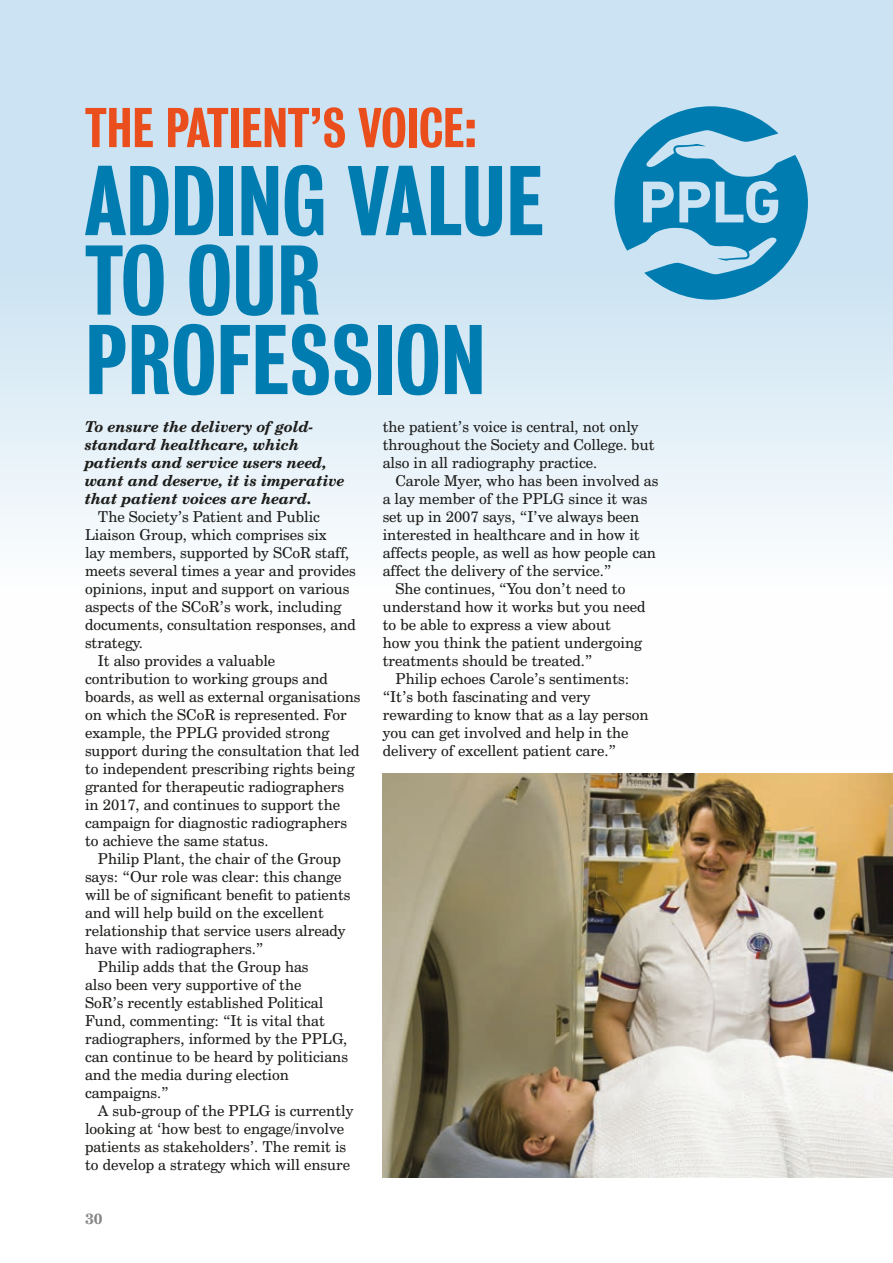
<style>
.page{position:relative;width:893px;height:1263px;background:#fff}
.page>*{position:absolute;margin:0;border:0;box-sizing:border-box;transform-origin:0 0}
.t1{font:90px/79.5px "Bureau Grotesque Three Five";color:#007cb0}
.t2{font:51px "Bureau Grotesque Three Five";color:#e94e1c}
.t3{font:15px/18px "Century Schoolbook BT";color:#1d1d1b}
.t4{font:italic 700 15px/18px "Century Schoolbook BT";color:#1d1d1b}
.t5{font:700 15px "Century Schoolbook BT";color:#878787}
</style>
<div class="page">
<div style="left:0;top:0;width:893px;height:759px;background:linear-gradient(to bottom,#bedcef,#fff)"></div>
<svg style="left:614px;top:106px;width:194px;height:194px;background:#63aed0"></svg>
<img style="left:383px;top:774px;width:510px;height:404px">
<h2 class="t2" style="left:85px;top:98px;width:393px">THE PATIENT’S VOICE:</h2>
<h1 class="t1" style="left:85px;top:161px;width:460px">ADDING VALUE<br>TO OUR<br>PROFESSION</h1>
<p class="t3" style="left:383px;top:417px;width:273px">the patient’s voice is central, not only throughout the Society and College. but also in all radiography practice.</p>
<p class="t3" style="left:395px;top:471px;width:264px">Carole Myer, who has been involved as</p>
<p class="t3" style="left:383px;top:489px;width:266px">a lay member of the PPLG since it was</p>
<p class="t3" style="left:383px;top:507px;width:258px">set up in 2007 says, “I’ve always been</p>
<p class="t3" style="left:383px;top:525px;width:259px">interested in healthcare and in how it</p>
<p class="t3" style="left:383px;top:543px;width:275px">affects people, as well as how people can</p>
<p class="t3" style="left:383px;top:561px;width:230px">affect the delivery of the service.”</p>
<p class="t3" style="left:395px;top:579px;width:232px">She continues, “You don’t need to</p>
<p class="t3" style="left:383px;top:597px;width:264px">understand how it works but you need</p>
<p class="t3" style="left:383px;top:615px;width:230px">to be able to express a view about</p>
<p class="t3" style="left:383px;top:633px;width:261px">how you think the patient undergoing</p>
<p class="t3" style="left:383px;top:651px;width:211px">treatments should be treated.”</p>
<p class="t3" style="left:395px;top:669px;width:235px">Philip echoes Carole’s sentiments:</p>
<p class="t3" style="left:383px;top:687px;width:210px">“It’s both fascinating and very</p>
<p class="t3" style="left:383px;top:705px;width:267px">rewarding to know that as a lay person</p>
<p class="t3" style="left:383px;top:723px;width:247px">you can get involved and help in the</p>
<p class="t3" style="left:383px;top:741px;width:235px">delivery of excellent patient care.”</p>
<p class="t4" style="left:85px;top:417px;width:261px">To ensure the delivery of gold&shy;standard healthcare, which patients and service users need, want and deserve, it is imperative that patient voices are heard.</p>
<p class="t3" style="left:98px;top:507px;width:224px">The Society’s Patient and Public</p>
<p class="t3" style="left:85px;top:525px;width:243px">Liaison Group, which comprises six</p>
<p class="t3" style="left:85px;top:543px;width:266px">lay members, supported by SCoR staff,</p>
<p class="t3" style="left:85px;top:561px;width:272px">meets several times a year and provides</p>
<p class="t3" style="left:85px;top:579px;width:266px">opinions, input and support on various</p>
<p class="t3" style="left:85px;top:597px;width:258px">aspects of the SCoR’s work, including</p>
<p class="t3" style="left:85px;top:615px;width:272px">documents, consultation responses, and</p>
<p class="t3" style="left:85px;top:633px;width:59px">strategy.</p>
<p class="t3" style="left:98px;top:651px;width:179px">It also provides a valuable</p>
<p class="t3" style="left:85px;top:669px;width:244px">contribution to working groups and</p>
<p class="t3" style="left:85px;top:687px;width:277px">boards, as well as external organisations</p>
<p class="t3" style="left:85px;top:705px;width:263px">on which the SCoR is represented. For</p>
<p class="t3" style="left:85px;top:723px;width:246px">example, the PPLG provided strong</p>
<p class="t3" style="left:85px;top:741px;width:276px">support during the consultation that led</p>
<p class="t3" style="left:85px;top:759px;width:271px">to independent prescribing rights being</p>
<p class="t3" style="left:85px;top:777px;width:260px">granted for therapeutic radiographers</p>
<p class="t3" style="left:85px;top:795px;width:256px">in 2017, and continues to support the</p>
<p class="t3" style="left:85px;top:813px;width:264px">campaign for diagnostic radiographers</p>
<p class="t3" style="left:85px;top:831px;width:185px">to achieve the same status.</p>
<p class="t3" style="left:98px;top:849px;width:245px">Philip Plant, the chair of the Group</p>
<p class="t3" style="left:85px;top:867px;width:258px">says: “Our role was clear: this change</p>
<p class="t3" style="left:85px;top:885px;width:267px">will be of significant benefit to patients</p>
<p class="t3" style="left:85px;top:903px;width:240px">and will help build on the excellent</p>
<p class="t3" style="left:85px;top:921px;width:262px">relationship that service users already</p>
<p class="t3" style="left:85px;top:939px;width:180px">have with radiographers.”</p>
<p class="t3" style="left:98px;top:957px;width:212px">Philip adds that the Group has</p>
<p class="t3" style="left:85px;top:975px;width:218px">also been very supportive of the</p>
<p class="t3" style="left:85px;top:993px;width:240px">SoR’s recently established Political</p>
<p class="t3" style="left:85px;top:1011px;width:241px">Fund, commenting: “It is vital that</p>
<p class="t3" style="left:85px;top:1029px;width:264px">radiographers, informed by the PPLG,</p>
<p class="t3" style="left:85px;top:1047px;width:264px">can continue to be heard by politicians</p>
<p class="t3" style="left:85px;top:1065px;width:205px">and the media during election</p>
<p class="t3" style="left:85px;top:1083px;width:85px">campaigns.”</p>
<p class="t3" style="left:98px;top:1101px;width:257px">A sub-group of the PPLG is currently</p>
<p class="t3" style="left:85px;top:1119px;width:261px">looking at ‘how best to engage/involve</p>
<p class="t3" style="left:85px;top:1137px;width:263px">patients as stakeholders’. The remit is</p>
<p class="t3" style="left:85px;top:1155px;width:267px">to develop a strategy which will ensure</p>
<p class="t5" style="left:85px;top:1209px;width:19px">30</p>
</div>
